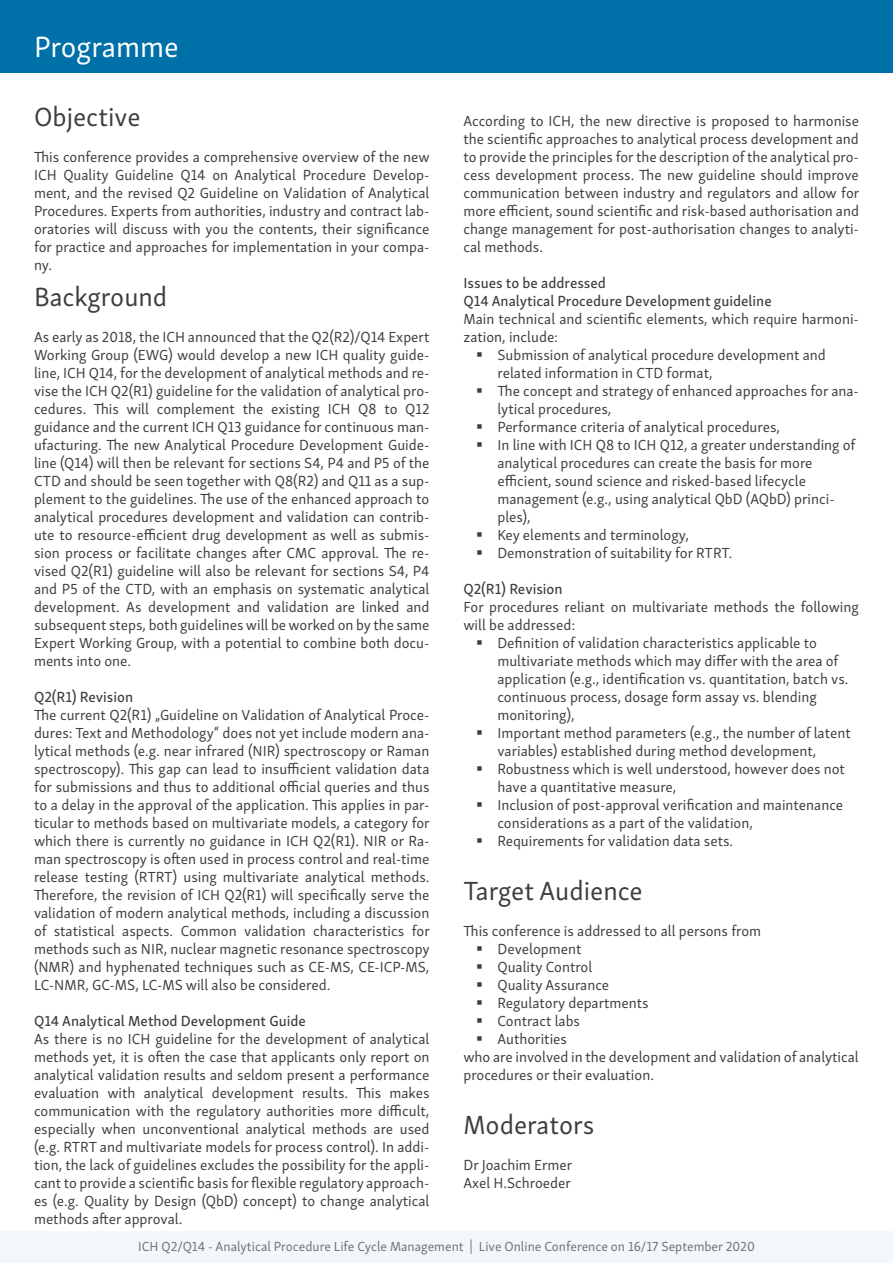
<style>
.page{position:relative;width:893px;height:1263px;background:#fff}
.page>*{position:absolute;margin:0;border:0;box-sizing:border-box;transform-origin:0 0}
.t1{font:30px "Skolar Sans Latn";color:#fff}
.t2{font:27px "Skolar Sans Latn";color:#3e3d40}
.t3{font:15px/18px "Skolar Sans Latn";color:#3e3d40;text-align:justify}
.t4{font:15px/18px "Skolar Sans Latn Me";color:#3e3d40}
.t5{font:13.5px "Skolar Sans Latn";color:#707172}
</style>
<div class="page">
<div style="left:0;top:0;width:893px;height:72px;background:#0070a9"></div>
<div style="left:0;top:1231px;width:893px;height:32px;background:#f4f7fa"></div>
<h1 class="t1" style="left:34px;top:24px;width:146px">Programme</h1>
<h2 class="t2" style="left:34px;top:96px;width:108px">Objective</h2>
<p class="t3" style="left:34px;top:147px;width:397px">This conference provides a comprehensive overview of the new ICH Quality Guideline Q14 on Analytical Procedure Develop&shy;ment, and the revised Q2 Guideline on Validation of Analytical Procedures. Experts from authorities, industry and contract lab&shy;oratories will discuss with you the contents, their significance for practice and approaches for implementation in your compa&shy;ny.</p>
<h2 class="t2" style="left:34px;top:276px;width:135px">Background</h2>
<p class="t3" style="left:34px;top:327px;width:397px">As early as 2018, the ICH announced that the Q2(R2)/Q14 Expert Working Group (EWG) would develop a new ICH quality guide&shy;line, ICH Q14, for the development of analytical methods and re&shy;vise the ICH Q2(R1) guideline for the validation of analytical pro&shy;cedures. This will complement the existing ICH Q8 to Q12 guidance and the current ICH Q13 guidance for continuous man&shy;ufacturing. The new Analytical Procedure Development Guide&shy;line (Q14) will then be relevant for sections S4, P4 and P5 of the CTD and should be seen together with Q8(R2) and Q11 as a sup&shy;plement to the guidelines. The use of the enhanced approach to analytical procedures development and validation can contrib&shy;ute to resource-efficient drug development as well as submis&shy;sion process or facilitate changes after CMC approval. The re&shy;vised Q2(R1) guideline will also be relevant for sections S4, P4 and P5 of the CTD, with an emphasis on systematic analytical development. As development and validation are linked and subsequent steps, both guidelines will be worked on by the same Expert Working Group, with a potential to combine both docu&shy;ments into one.</p>
<p class="t4" style="left:34px;top:687px;width:101px">Q2(R1) Revision</p>
<p class="t3" style="left:34px;top:705px;width:397px">The current Q2(R1) „Guideline on Validation of Analytical Proce&shy;dures: Text and Methodology“ does not yet include modern ana&shy;lytical methods (e.g. near infrared (NIR) spectroscopy or Raman spectroscopy). This gap can lead to insufficient validation data for submissions and thus to additional official queries and thus to a delay in the approval of the application. This applies in par&shy;ticular to methods based on multivariate models, a category for which there is currently no guidance in ICH Q2(R1). NIR or Ra&shy;man spectroscopy is often used in process control and real-time release testing (RTRT) using multivariate analytical methods.<br>Therefore, the revision of ICH Q2(R1) will specifically serve the validation of modern analytical methods, including a discussion of statistical aspects. Common validation characteristics for methods such as NIR, nuclear magnetic resonance spectroscopy (NMR) and hyphenated techniques such as CE-MS, CE-ICP-MS, LC-NMR, GC-MS, LC-MS will also be considered.</p>
<p class="t4" style="left:34px;top:1011px;width:273px">Q14 Analytical Method Development Guide</p>
<p class="t3" style="left:34px;top:1029px;width:397px">As there is no ICH guideline for the development of analytical methods yet, it is often the case that applicants only report on analytical validation results and seldom present a performance evaluation with analytical development results. This makes communication with the regulatory authorities more difficult, especially when unconventional analytical methods are used (e.g. RTRT and multivariate models for process control). In addi&shy;tion, the lack of guidelines excludes the possibility for the appli&shy;cant to provide a scientific basis for flexible regulatory approach&shy;es (e.g. Quality by Design (QbD) concept) to change analytical methods after approval.</p>
<p class="t3" style="left:463px;top:111px;width:397px">According to ICH, the new directive is proposed to harmonise the scientific approaches to analytical process development and to provide the principles for the description of the analytical pro&shy;cess development process. The new guideline should improve communication between industry and regulators and allow for more efficient, sound scientific and risk-based authorisation and change management for post-authorisation changes to analyti&shy;cal methods.</p>
<p class="t4" style="left:463px;top:273px;width:310px">Issues to be addressed<br>Q14 Analytical Procedure Development guideline</p>
<p class="t3" style="left:463px;top:309px;width:397px">Main technical and scientific elements, which require harmoni-</p>
<p class="t3" style="left:463px;top:327px;width:96px">zation, include:</p>
<p class="t3" style="left:497px;top:345px;width:330px">Submission of analytical procedure development and</p>
<p class="t3" style="left:497px;top:363px;width:217px">related information in CTD format,</p>
<p class="t3" style="left:497px;top:381px;width:363px">The concept and strategy of enhanced approaches for ana-</p>
<p class="t3" style="left:497px;top:399px;width:115px">lytical procedures,</p>
<p class="t3" style="left:497px;top:417px;width:284px">Performance criteria of analytical procedures,</p>
<p class="t3" style="left:497px;top:435px;width:360px">In line with ICH Q8 to ICH Q12, a greater understanding of</p>
<p class="t3" style="left:497px;top:453px;width:317px">analytical procedures can create the basis for more</p>
<p class="t3" style="left:497px;top:471px;width:310px">efficient, sound science and risked-based lifecycle</p>
<p class="t3" style="left:497px;top:489px;width:339px">management (e.g., using analytical QbD (AQbD) princi-</p>
<p class="t3" style="left:497px;top:507px;width:35px">ples),</p>
<p class="t3" style="left:497px;top:525px;width:193px">Key elements and terminology,</p>
<p class="t3" style="left:497px;top:543px;width:237px">Demonstration of suitability for RTRT.</p>
<p class="t4" style="left:463px;top:579px;width:101px">Q2(R1) Revision</p>
<p class="t3" style="left:463px;top:597px;width:397px">For procedures reliant on multivariate methods the following</p>
<p class="t3" style="left:463px;top:615px;width:113px">will be addressed:</p>
<p class="t3" style="left:497px;top:633px;width:321px">Definition of validation characteristics applicable to</p>
<p class="t3" style="left:497px;top:651px;width:343px">multivariate methods which may differ with the area of</p>
<p class="t3" style="left:497px;top:669px;width:353px">application (e.g., identification vs. quantitation, batch vs.</p>
<p class="t3" style="left:497px;top:687px;width:321px">continuous process, dosage form assay vs. blending</p>
<p class="t3" style="left:497px;top:705px;width:79px">monitoring),</p>
<p class="t3" style="left:497px;top:723px;width:355px">Important method parameters (e.g., the number of latent</p>
<p class="t3" style="left:497px;top:741px;width:320px">variables) established during method development,</p>
<p class="t3" style="left:497px;top:759px;width:349px">Robustness which is well understood, however does not</p>
<p class="t3" style="left:497px;top:777px;width:181px">have a quantitative measure,</p>
<p class="t3" style="left:497px;top:795px;width:347px">Inclusion of post-approval verification and maintenance</p>
<p class="t3" style="left:497px;top:813px;width:257px">considerations as a part of the validation,</p>
<p class="t3" style="left:497px;top:831px;width:237px">Requirements for validation data sets.</p>
<h2 class="t2" style="left:463px;top:870px;width:181px">Target Audience</h2>
<p class="t3" style="left:463px;top:921px;width:299px">This conference is addressed to all persons from</p>
<p class="t3" style="left:497px;top:939px;width:85px">Development</p>
<p class="t3" style="left:497px;top:957px;width:96px">Quality Control</p>
<p class="t3" style="left:497px;top:975px;width:113px">Quality Assurance</p>
<p class="t3" style="left:497px;top:993px;width:153px">Regulatory departments</p>
<p class="t3" style="left:497px;top:1011px;width:84px">Contract labs</p>
<p class="t3" style="left:497px;top:1029px;width:71px">Authorities</p>
<p class="t3" style="left:463px;top:1047px;width:397px">who are involved in the development and validation of analytical</p>
<p class="t3" style="left:463px;top:1065px;width:192px">procedures or their evaluation.</p>
<h2 class="t2" style="left:463px;top:1104px;width:132px">Moderators</h2>
<p class="t3" style="left:463px;top:1155px;width:110px">Dr Joachim Ermer<br>Axel H.Schroeder</p>
<p class="t5" style="left:138px;top:1236px;width:618px">ICH Q2/Q14 - Analytical Procedure Life Cycle Management | Live Online Conference on 16/17 September 2020</p>
</div>
